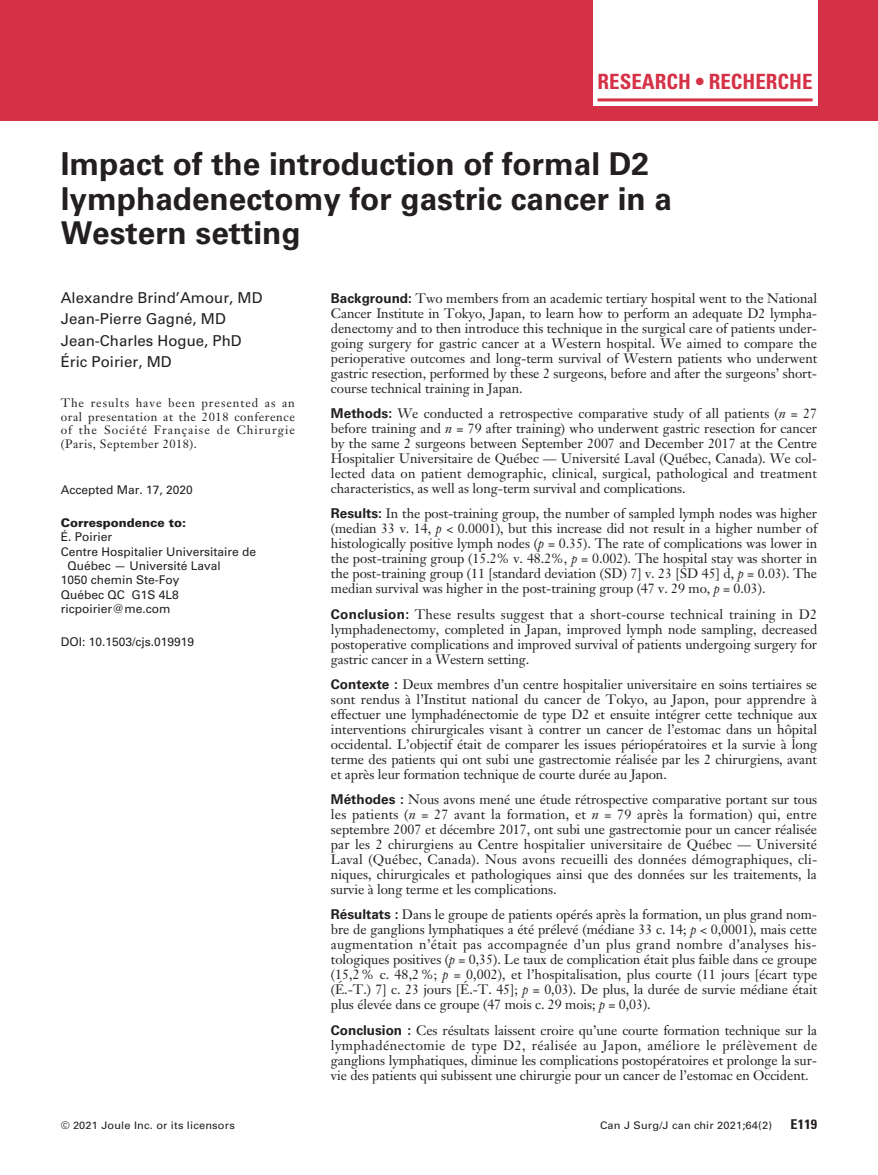
<style>
.page{position:relative;width:878px;height:1175px;background:#fff}
.page>*{position:absolute;margin:0;border:0;box-sizing:border-box;transform-origin:0 0}
.t1{font:700 31.5px/34.5px "Univers LT Std";color:#231f20}
.t2{font:700 condensed 21px "Univers LT Std";color:#d63247}
.t3{font:15px/21px "Univers LT Std";color:#231f20}
.t4{font:13.5px/15px "Janson Text LT Std";letter-spacing:-.005em;color:#231f20;text-align:justify}
.t5{font:700 condensed 13.5px "Univers LT Std";color:#231f20;scale:1.05 1}
.t6{font:12px "Univers LT Std";color:#231f20}
.t7{font:12px/13.5px "Janson Text LT Std";letter-spacing:.085em;color:#231f20;text-align:justify}
.t8{font:900 12px "Univers LT Std";color:#231f20}
.t9{font:10.5px "Univers LT Std";letter-spacing:.015em;color:#231f20;scale:1.05 1}
.s1{font-family:"Univers LT Std";font-weight:700}
.s2{font-style:italic}
</style>
<div class="page">
<div style="left:0;top:0;width:878px;height:120px;background:#d63247"></div>
<div style="left:593px;top:0;width:224px;height:106px;background:#fff"></div>
<hr style="left:597px;top:98px;width:215px;height:3px;background:#d63247">
<h2 class="t2" style="left:597px;top:69px;width:216px">RESEARCH • RECHERCHE</h2>
<h1 class="t1" style="left:61px;top:147px;width:612px">Impact of the introduction of formal D2 lymphadenectomy for gastric cancer in a<br>Western setting</h1>
<p class="t3" style="left:61px;top:288px;width:203px">Alexandre Brind’Amour, MD<br>Jean-Pierre Gagné, MD<br>Jean-Charles Hogue, PhD<br>Éric Poirier, MD</p>
<p class="t7" style="left:61px;top:396px;width:236px">The results have been presented as an oral presentation at the 2018 conference of the Société Française de Chirurgie (Paris, September 2018).</p>
<p class="t6" style="left:61px;top:483px;width:134px">Accepted Mar. 17, 2020</p>
<p class="t8" style="left:61px;top:515px;width:127px">Correspondence to:</p>
<p class="t6" style="left:61px;top:530px;width:53px">É. Poirier</p>
<p class="t6" style="left:61px;top:544px;width:197px">Centre Hospitalier Universitaire de</p>
<p class="t6" style="left:67px;top:558px;width:155px">Québec — Université Laval</p>
<p class="t6" style="left:61px;top:573px;width:120px">1050 chemin Ste-Foy</p>
<p class="t6" style="left:61px;top:587px;width:120px">Québec QC G1S 4L8</p>
<p class="t6" style="left:61px;top:602px;width:111px">ricpoirier@me.com</p>
<p class="t6" style="left:61px;top:634px;width:135px">DOI: 10.1503/cjs.019919</p>
<p class="t4" style="left:331px;top:290px;width:488px"><span class="s1">Background:</span> Two members from an academic tertiary hospital went to the National Cancer Institute in Tokyo, Japan, to learn how to perform an adequate D2 lympha&shy;denectomy and to then introduce this technique in the surgical care of patients under&shy;going surgery for gastric cancer at a Western hospital. We aimed to compare the perioperative outcomes and long-term survival of Western patients who underwent gastric resection, performed by these 2 surgeons, before and after the surgeons’ short&shy;course technical training in Japan.</p>
<p class="t4" style="left:331px;top:406px;width:488px"><span class="s1">Methods:</span> We conducted a retrospective comparative study of all patients (<span class="s2">n</span> = 27 before training and <span class="s2">n</span> = 79 after training) who underwent gastric resection for cancer by the same 2 surgeons between September 2007 and December 2017 at the Centre Hospitalier Universitaire de Québec — Université Laval (Québec, Canada). We col&shy;lected data on patient demographic, clinical, surgical, pathological and treatment characteristics, as well as long-term survival and complications.</p>
<p class="t4" style="left:331px;top:506px;width:488px"><span class="s1">Results:</span> In the post-training group, the number of sampled lymph nodes was higher (median 33 v. 14, <span class="s2">p</span> &lt; 0.0001), but this increase did not result in a higher number of histologically positive lymph nodes (<span class="s2">p</span> = 0.35). The rate of complications was lower in the post-training group (15.2% v. 48.2%, <span class="s2">p</span> = 0.002). The hospital stay was shorter in the post-training group (11 [standard deviation (SD) 7] v. 23 [SD 45] d, <span class="s2">p</span> = 0.03). The median survival was higher in the post-training group (47 v. 29 mo, <span class="s2">p</span> = 0.03).</p>
<p class="t4" style="left:331px;top:606px;width:488px"><span class="s1">Conclusion:</span> These results suggest that a short-course technical training in D2 lymphadenectomy, completed in Japan, improved lymph node sampling, decreased postoperative complications and improved survival of patients undergoing surgery for gastric cancer in a Western setting.</p>
<p class="t4" style="left:331px;top:676px;width:488px"><span class="s1">Contexte :</span> Deux membres d’un centre hospitalier universitaire en soins tertiaires se sont rendus à l’Institut national du cancer de Tokyo, au Japon, pour apprendre à effectuer une lymphadénectomie de type D2 et ensuite intégrer cette technique aux interventions chirurgicales visant à contrer un cancer de l’estomac dans un hôpital occidental. L’objectif était de comparer les issues périopératoires et la survie à long terme des patients qui ont subi une gastrectomie réalisée par les 2 chirurgiens, avant et après leur formation technique de courte durée au Japon.</p>
<p class="t4" style="left:331px;top:791px;width:488px"><span class="s1">Méthodes :</span> Nous avons mené une étude rétrospective comparative portant sur tous les patients (<span class="s2">n</span> = 27 avant la formation, et <span class="s2">n</span> = 79 après la formation) qui, entre septembre 2007 et décembre 2017, ont subi une gastrectomie pour un cancer réalisée par les 2 chirurgiens au Centre hospitalier universitaire de Québec — Université Laval (Québec, Canada). Nous avons recueilli des données démographiques, cli&shy;niques, chirurgicales et pathologiques ainsi que des données sur les traitements, la survie à long terme et les complications.</p>
<p class="t4" style="left:331px;top:907px;width:488px"><span class="s1">Résultats :</span> Dans le groupe de patients opérés après la formation, un plus grand nom&shy;bre de ganglions lymphatiques a été prélevé (médiane 33 c. 14; <span class="s2">p</span> &lt; 0,0001), mais cette augmentation n’était pas accompagnée d’un plus grand nombre d’analyses his&shy;tologiques positives (<span class="s2">p</span> = 0,35). Le taux de complication était plus faible dans ce groupe (15,2% c. 48,2%; <span class="s2">p</span> = 0,002), et l’hospitalisation, plus courte (11 jours [écart type (É.-T.) 7] c. 23 jours [É.-T. 45]; <span class="s2">p</span> = 0,03). De plus, la durée de survie médiane était plus élevée dans ce groupe (47 mois c. 29 mois; <span class="s2">p</span> = 0,03).</p>
<p class="t4" style="left:331px;top:1022px;width:488px"><span class="s1">Conclusion :</span> Ces résultats laissent croire qu’une courte formation technique sur la lymphadénectomie de type D2, réalisée au Japon, améliore le prélèvement de ganglions lymphatiques, diminue les complications postopératoires et prolonge la sur&shy;vie des patients qui subissent une chirurgie pour un cancer de l’estomac en Occident.</p>
<p class="t9" style="left:61px;top:1119px;width:167px">© 2021 Joule Inc. or its licensors</p>
<p class="t9" style="left:600px;top:1119px;width:165px">Can J Surg/J can chir 2021;64(2)</p>
<p class="t5" style="left:790px;top:1116px;width:27px">E119</p>
</div>
